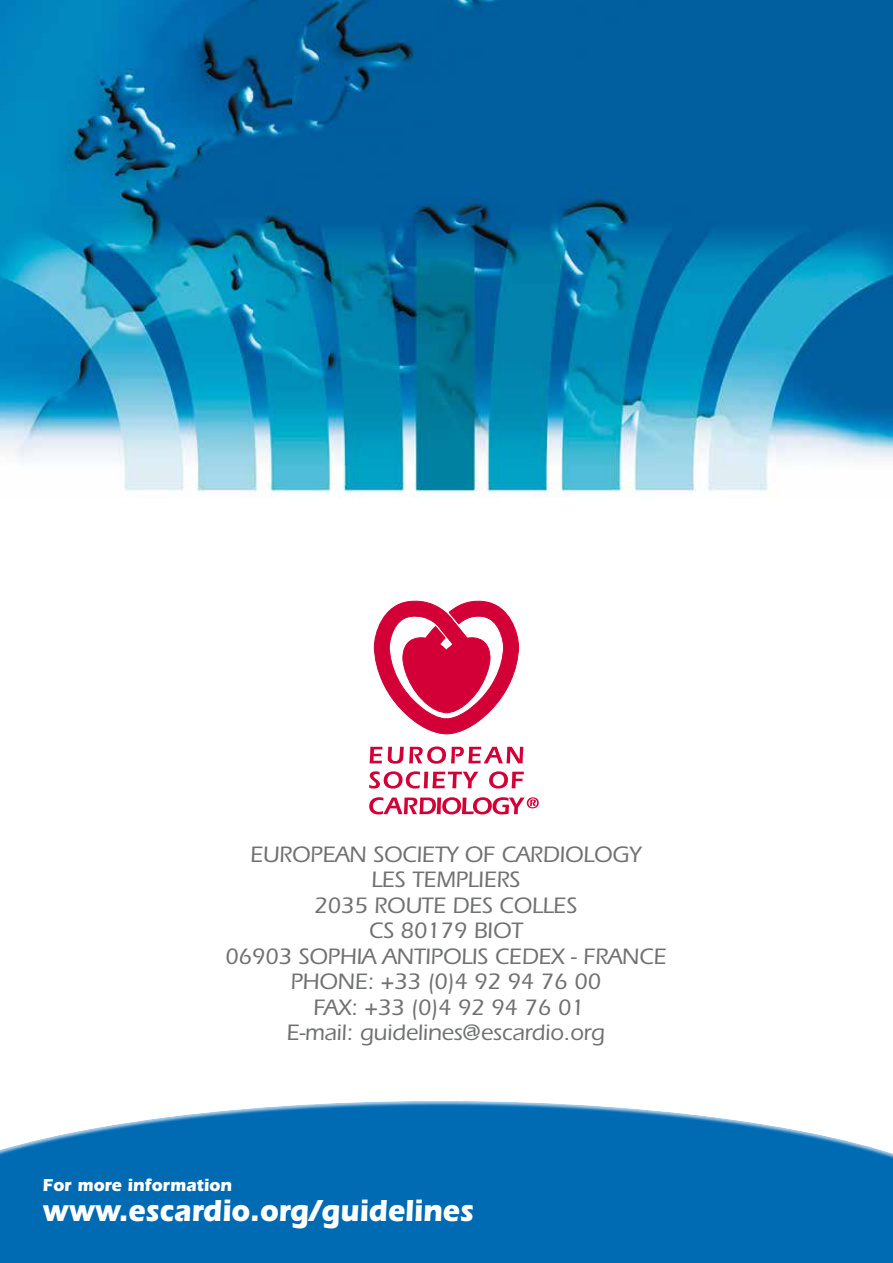
<style>
.page{position:relative;width:893px;height:1263px;background:#fff}
.page>*{position:absolute;margin:0;border:0;box-sizing:border-box;transform-origin:0 0}
.t1{font:700 31.5px "Itc Eras";color:#fff;scale:.91 1}
.t2{font:500 23.1px/25.5px "Itc Eras";letter-spacing:-.01em;color:#707172;text-align:center}
.t3{font:700 18px "Itc Eras";color:#fff;scale:.95 1}
</style>
<div class="page">
<svg style="left:370px;top:747px;width:12px;height:16px"></svg>
<svg style="left:388px;top:746px;width:135px;height:18px"></svg>
<svg style="left:369px;top:771px;width:109px;height:17px"></svg>
<svg style="left:489px;top:771px;width:35px;height:17px"></svg>
<svg style="left:369px;top:797px;width:170px;height:17px"></svg>
<svg style="left:374px;top:600px;width:145px;height:134px"></svg>
<img style="left:0;top:0;width:893px;height:497px">
<div style="left:0;top:1098px;width:893px;height:91px;background:#fff;opacity:.8"></div>
<div style="left:0;top:1174px;width:893px;height:89px;background:#006ab3"></div>
<p class="t2" style="left:225px;top:842px;width:443px">EUROPEAN SOCIETY OF CARDIOLOGY<br>LES TEMPLIERS<br>2035 ROUTE DES COLLES<br>CS 80179 BIOT<br>06903 SOPHIA ANTIPOLIS CEDEX - FRANCE<br>PHONE: +33 (0)4 92 94 76 00<br>FAX: +33 (0)4 92 94 76 01<br>E-mail: guidelines@escardio.org</p>
<p class="t3" style="left:43px;top:1175px;width:201px">For more information</p>
<h1 class="t1" style="left:43px;top:1192px;width:475px">www.escardio.org/guidelines</h1>
</div>
